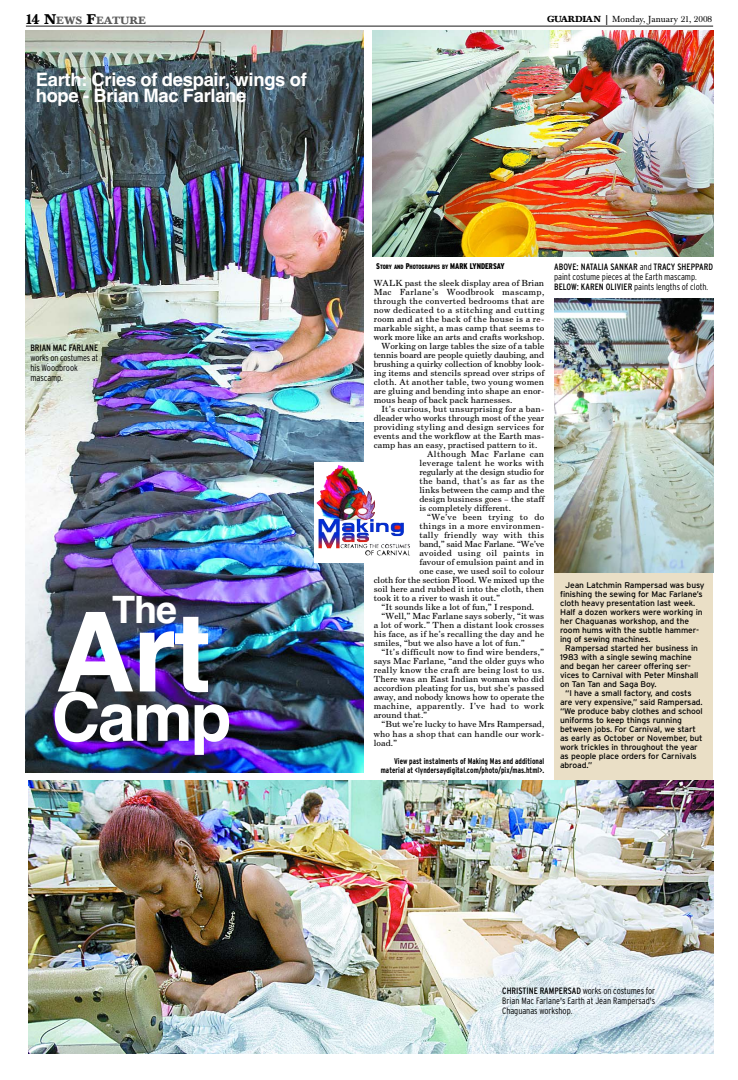
<style>
.page{position:relative;width:738px;height:1080px;background:#fff}
.page>*{position:absolute;margin:0;border:0;box-sizing:border-box;transform-origin:0 0}
.t1{font:700 110.4px "Helvetica";color:#fff}
.t2{font:700 67.2px "Helvetica";color:#fff}
.t3{font:700 37.7px "Helvetica";color:#fff}
.t4{font:700 18.4px/16.6px "Helvetica";letter-spacing:-.015em;color:#fff}
.t5{font:700 11px "Baskerville T";color:#595959}
.t6{font:300 condensed 9.2px/10.1px "Interstate";letter-spacing:-.005em;color:#000}
.t7{font:9.2px "Baskerville T";color:#000}
.t8{font:condensed 9.2px "Interstate";letter-spacing:-.01em;color:#000}
.t9{font:8.5px "Century Schlbk AI";letter-spacing:.005em;color:#000;scale:1.05 1}
.t10{font:8.5px "Century Schlbk AI";letter-spacing:.025em;color:#000;scale:1.05 1}
.t11{font:8.5px "Century Schlbk AI";letter-spacing:-.02em;color:#000;scale:1.05 1}
.t12{font:8.5px "Century Schlbk AI";letter-spacing:-.015em;color:#000;scale:1.05 1}
.t13{font:8.3px/9px "Interstate";letter-spacing:-.015em;color:#000}
.t14{font:700 condensed 8.3px/9px "Interstate";letter-spacing:.01em;color:#000;text-align:right;scale:.9 1}
.t15{font:900 condensed 6.2px "Interstate";color:#000;scale:.9 1}
.s1{font-size:14.7px;color:#000}
.s2{font-weight:700}
.s3{font-weight:500;font-size:12px}
.s4{font-size:8.3px}
.s5{font-weight:400}
</style>
<div class="page">
<div style="left:555px;top:522px;width:158px;height:290px;background:#eadfc6"></div>
<img style="left:26px;top:30px;width:338px;height:742px">
<img style="left:373px;top:30px;width:340px;height:227px">
<hr style="left:26px;top:25px;width:687px;height:2px;background:#595959">
<div style="left:314px;top:462px;width:100px;height:101px;background:#fff"></div>
<img style="left:316px;top:465px;width:94px;height:83px">
<img style="left:28px;top:780px;width:685px;height:274px">
<img style="left:554px;top:298px;width:159px;height:275px">
<p class="t5" style="left:26px;top:17px;width:122px"><span class="s1">14 N</span>EWS <span class="s1">F</span>EATURE</p>
<p class="t7" style="left:547px;top:16px;width:167px"><span class="s2">GUARDIAN</span> <span class="s3">|</span> Monday, January 21, 2008</p>
<h3 class="t4" style="left:36px;top:73px;width:273px">Earth: Cries of despair, wings of hope - Brian Mac Farlane</h3>
<p class="t8" style="left:30px;top:344px;width:69px">BRIAN MAC FARLANE</p>
<p class="t6" style="left:30px;top:354px;width:69px">works on costumes at his Woodbrook mascamp.</p>
<h3 class="t3" style="left:112px;top:594px;width:66px">The</h3>
<h1 class="t1" style="left:55px;top:606px;width:157px">Art</h1>
<h2 class="t2" style="left:52px;top:689px;width:181px">Camp</h2>
<p class="t15" style="left:376px;top:264px;width:144px"><span class="s4">S</span>TORY AND <span class="s4">P</span>HOTOGRAPHS BY <span class="s4">MARK LYNDERSAY</span></p>
<p class="t9" style="left:374px;top:279px;width:164px">WALK past the sleek display area of Brian</p>
<p class="t10" style="left:374px;top:288px;width:164px">Mac Farlane’s Woodbrook mascamp,</p>
<p class="t10" style="left:374px;top:297px;width:164px">through the converted bedrooms that are</p>
<p class="t10" style="left:374px;top:306px;width:164px">now dedicated to a stitching and cutting</p>
<p class="t10" style="left:374px;top:315px;width:164px">room and at the back of the house is a re-</p>
<p class="t9" style="left:374px;top:324px;width:164px">markable sight, a mas camp that seems to</p>
<p class="t9" style="left:374px;top:333px;width:164px">work more like an arts and crafts workshop.</p>
<p class="t9" style="left:382px;top:342px;width:157px">Working on large tables the size of a table</p>
<p class="t11" style="left:374px;top:351px;width:164px">tennis board are people quietly daubing, and</p>
<p class="t9" style="left:374px;top:360px;width:164px">brushing a quirky collection of knobby look-</p>
<p class="t9" style="left:374px;top:369px;width:164px">ing items and stencils spread over strips of</p>
<p class="t9" style="left:374px;top:378px;width:164px">cloth. At another table, two young women</p>
<p class="t9" style="left:374px;top:387px;width:164px">are gluing and bending into shape an enor-</p>
<p class="t9" style="left:374px;top:396px;width:134px">mous heap of back pack harnesses.</p>
<p class="t9" style="left:382px;top:405px;width:157px">It’s curious, but unsurprising for a ban-</p>
<p class="t9" style="left:374px;top:414px;width:164px">dleader who works through most of the year</p>
<p class="t10" style="left:374px;top:423px;width:164px">providing styling and design services for</p>
<p class="t9" style="left:374px;top:432px;width:164px">events and the workflow at the Earth mas-</p>
<p class="t9" style="left:374px;top:441px;width:157px">camp has an easy, practised pattern to it.</p>
<p class="t10" style="left:427px;top:450px;width:113px">Although Mac Farlane can</p>
<p class="t10" style="left:419px;top:459px;width:120px">leverage talent he works with</p>
<p class="t12" style="left:419px;top:468px;width:120px">regularly at the design studio for</p>
<p class="t10" style="left:419px;top:477px;width:120px">the band, that’s as far as the</p>
<p class="t9" style="left:419px;top:486px;width:120px">links between the camp and the</p>
<p class="t9" style="left:419px;top:495px;width:120px">design business goes – the staff</p>
<p class="t9" style="left:419px;top:504px;width:89px">is completely different.</p>
<p class="t10" style="left:427px;top:513px;width:113px">“We’ve been trying to do</p>
<p class="t10" style="left:419px;top:522px;width:120px">things in a more environmen-</p>
<p class="t10" style="left:419px;top:531px;width:120px">tally friendly way with this</p>
<p class="t11" style="left:419px;top:540px;width:120px">band,” said Mac Farlane. “We’ve</p>
<p class="t10" style="left:419px;top:549px;width:120px">avoided using oil paints in</p>
<p class="t9" style="left:419px;top:558px;width:120px">favour of emulsion paint and in</p>
<p class="t9" style="left:419px;top:567px;width:120px">one case, we used soil to colour</p>
<p class="t12" style="left:374px;top:576px;width:164px">cloth for the section Flood. We mixed up the</p>
<p class="t9" style="left:374px;top:585px;width:164px">soil here and rubbed it into the cloth, then</p>
<p class="t9" style="left:374px;top:594px;width:122px">took it to a river to wash it out.”</p>
<p class="t9" style="left:382px;top:603px;width:147px">“It sounds like a lot of fun,” I respond.</p>
<p class="t9" style="left:382px;top:612px;width:157px">“Well,” Mac Farlane says soberly, “it was</p>
<p class="t9" style="left:374px;top:621px;width:164px">a lot of work.” Then a distant look crosses</p>
<p class="t9" style="left:374px;top:630px;width:164px">his face, as if he’s recalling the day and he</p>
<p class="t9" style="left:374px;top:639px;width:146px">smiles, “but we also have a lot of fun.”</p>
<p class="t9" style="left:382px;top:648px;width:157px">“It’s difficult now to find wire benders,”</p>
<p class="t9" style="left:374px;top:657px;width:164px">says Mac Farlane, “and the older guys who</p>
<p class="t10" style="left:374px;top:667px;width:164px">really know the craft are being lost to us.</p>
<p class="t9" style="left:374px;top:676px;width:164px">There was an East Indian woman who did</p>
<p class="t9" style="left:374px;top:685px;width:164px">accordion pleating for us, but she’s passed</p>
<p class="t9" style="left:374px;top:694px;width:164px">away, and nobody knows how to operate the</p>
<p class="t10" style="left:374px;top:703px;width:164px">machine, apparently. I’ve had to work</p>
<p class="t9" style="left:374px;top:712px;width:53px">around that.”</p>
<p class="t9" style="left:382px;top:721px;width:157px">“But we’re lucky to have Mrs Rampersad,</p>
<p class="t9" style="left:374px;top:730px;width:164px">who has a shop that can handle our work-</p>
<p class="t9" style="left:374px;top:739px;width:24px">load.”</p>
<p class="t14" style="left:381px;top:757px;width:183px">View past instalments of Making Mas and additional material at &lt;lyndersaydigital.com/photo/pix/mas.html&gt;.</p>
<p class="t6" style="left:554px;top:262px;width:160px"><span class="s5">ABOVE: NATALIA SANKAR</span> and <span class="s5">TRACY SHEPPARD </span>paint costume pieces at the Earth mascamp.<br><span class="s5">BELOW: KAREN OLIVIER</span> paints lengths of cloth.</p>
<p class="t13" style="left:560px;top:581px;width:146px;text-indent:5px">Jean Latchmin Rampersad was busy finishing the sewing for Mac Farlane’s cloth heavy presentation last week.<br>Half a dozen workers were working in her Chaguanas workshop, and the room hums with the subtle hammer&shy;ing of sewing machines.</p>
<p class="t13" style="left:560px;top:644px;width:140px;text-indent:5px">Rampersad started her business in<br>1983 with a single sewing machine and began her career offering ser&shy;vices to Carnival with Peter Minshall on Tan Tan and Saga Boy.</p>
<p class="t13" style="left:560px;top:689px;width:144px;text-indent:5px">“I have a small factory, and costs are very expensive,” said Rampersad. “We produce baby clothes and school uniforms to keep things running between jobs. For Carnival, we start as early as October or November, but work trickles in throughout the year as people place orders for Carnivals abroad.”</p>
<p class="t6" style="left:502px;top:986px;width:154px;text-align:justify"><span class="s5">CHRISTINE RAMPERSAD</span> works on costumes for Brian Mac Farlane's Earth at Jean Rampersad's Chaguanas workshop.</p>
</div>
